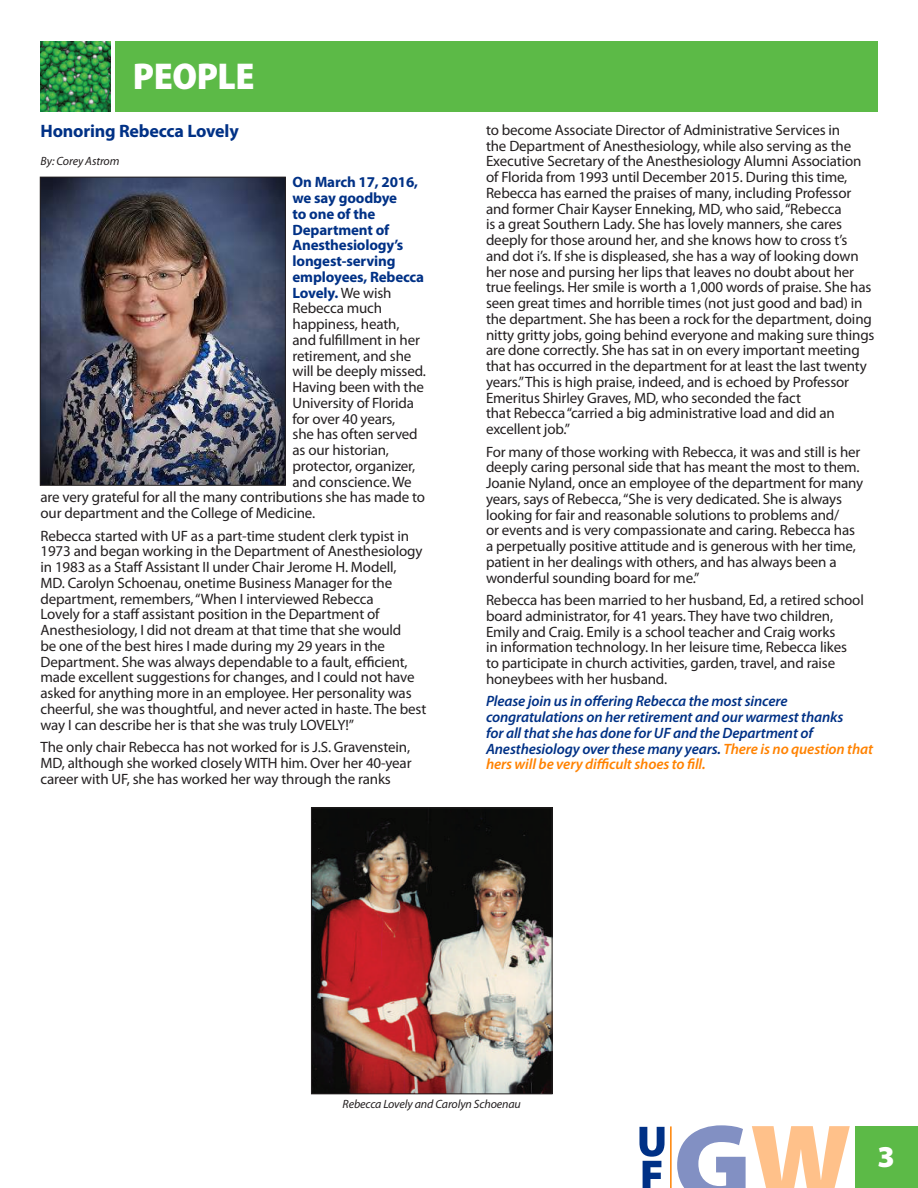
<style>
.page{position:relative;width:918px;height:1188px;background:#fff}
.page>*{position:absolute;margin:0;border:0;box-sizing:border-box;transform-origin:0 0}
.t1{font:900 semi-condensed 37.5px "Myriad Pro";letter-spacing:-.01em;color:#fff}
.t2{font:900 30.45px "Myriad Pro";color:#fff}
.t3{font:700 18px "Myriad Pro";letter-spacing:-.01em;color:#003186}
.t4{font:15px/15.8px "Myriad Pro";letter-spacing:-.01em;color:#231f20}
.t5{font:italic 600 15px/15.8px "Myriad Pro";letter-spacing:-.01em;color:#003186}
.t6{font:700 15px "Myriad Pro";letter-spacing:-.01em;color:#003186}
.t7{font:italic 12px "Myriad Pro";letter-spacing:-.01em;color:#231f20}
.s1{font-weight:400;color:#231f20}
.s2{color:#ff8200}
</style>
<div class="page">
<div style="left:855px;top:1126px;width:63px;height:62px;background:#5cba47"></div>
<svg style="left:677px;top:1125px;width:69px;height:63px"></svg>
<svg style="left:752px;top:1126px;width:98px;height:62px"></svg>
<hr style="left:670px;top:1126px;width:2px;height:62px;background:#ff8200">
<svg style="left:639px;top:1127px;width:26px;height:61px"></svg>
<img style="left:40px;top:41px;width:71px;height:70px">
<div style="left:115px;top:41px;width:763px;height:70px;background:#5cba47"></div>
<img style="left:42px;top:179px;width:242px;height:305px">
<div style="left:40px;top:177px;width:246px;height:309px;border:1px solid #231f20"></div>
<img style="left:313px;top:809px;width:237px;height:283px">
<div style="left:311px;top:807px;width:241px;height:287px;border:1px solid #231f20"></div>
<h1 class="t1" style="left:133px;top:55px;width:123px">PEOPLE</h1>
<p class="t3" style="left:40px;top:121px;width:200px">Honoring Rebecca Lovely</p>
<p class="t7" style="left:40px;top:154px;width:80px">By: Corey Astrom</p>
<p class="t6" style="left:293px;top:174px;width:127px">On March 17, 2016,</p>
<p class="t6" style="left:293px;top:190px;width:106px">we say goodbye</p>
<p class="t6" style="left:293px;top:205px;width:84px">to one of the</p>
<p class="t6" style="left:293px;top:221px;width:98px">Department of</p>
<p class="t6" style="left:293px;top:237px;width:112px">Anesthesiology’s</p>
<p class="t6" style="left:293px;top:253px;width:105px">longest-serving</p>
<p class="t6" style="left:293px;top:268px;width:133px">employees, Rebecca</p>
<p class="t6" style="left:293px;top:284px;width:101px">Lovely. <span class="s1">We wish</span></p>
<p class="t4" style="left:293px;top:301px;width:91px">Rebecca much</p>
<p class="t4" style="left:293px;top:317px;width:108px">happiness, heath,</p>
<p class="t4" style="left:293px;top:332px;width:129px">and fulfillment in her</p>
<p class="t4" style="left:293px;top:348px;width:120px">retirement, and she</p>
<p class="t4" style="left:293px;top:364px;width:135px">will be deeply missed.</p>
<p class="t4" style="left:293px;top:380px;width:133px">Having been with the</p>
<p class="t4" style="left:293px;top:395px;width:123px">University of Florida</p>
<p class="t4" style="left:293px;top:411px;width:104px">for over 40 years,</p>
<p class="t4" style="left:293px;top:427px;width:127px">she has often served</p>
<p class="t4" style="left:293px;top:443px;width:98px">as our historian,</p>
<p class="t4" style="left:293px;top:458px;width:124px">protector, organizer,</p>
<p class="t4" style="left:293px;top:474px;width:121px">and conscience. We</p>
<p class="t4" style="left:40px;top:490px;width:386px">are very grateful for all the many contributions she has made to</p>
<p class="t4" style="left:40px;top:506px;width:276px">our department and the College of Medicine.</p>
<p class="t4" style="left:40px;top:528px;width:387px">Rebecca started with UF as a part-time student clerk typist in 1973 and began working in the Department of Anesthesiology in 1983 as a Staff Assistant II under Chair Jerome H. Modell,<br>MD. Carolyn Schoenau, onetime Business Manager for the department, remembers, “When I interviewed Rebecca<br>Lovely for a staff assistant position in the Department of Anesthesiology, I did not dream at that time that she would<br>be one of the best hires I made during my 29 years in the Department. She was always dependable to a fault, efficient, made excellent suggestions for changes, and I could not have asked for anything more in an employee. Her personality was cheerful, she was thoughtful, and never acted in haste. The best way I can describe her is that she was truly LOVELY!”</p>
<p class="t4" style="left:40px;top:740px;width:373px;text-align:justify">The only chair Rebecca has not worked for is J.S. Gravenstein, MD, although she worked closely WITH him. Over her 40-year career with UF, she has worked her way through the ranks</p>
<p class="t4" style="left:486px;top:122px;width:390px">to become Associate Director of Administrative Services in<br>the Department of Anesthesiology, while also serving as the Executive Secretary of the Anesthesiology Alumni Association of Florida from 1993 until December 2015. During this time, Rebecca has earned the praises of many, including Professor and former Chair Kayser Enneking, MD, who said, “Rebecca<br>is a great Southern Lady. She has lovely manners, she cares deeply for those around her, and she knows how to cross t’s and dot i’s. If she is displeased, she has a way of looking down her nose and pursing her lips that leaves no doubt about her true feelings. Her smile is worth a 1,000 words of praise. She has seen great times and horrible times (not just good and bad) in the department. She has been a rock for the department, doing nitty gritty jobs, going behind everyone and making sure things are done correctly. She has sat in on every important meeting that has occurred in the department for at least the last twenty years.” This is high praise, indeed, and is echoed by Professor Emeritus Shirley Graves, MD, who seconded the fact<br>that Rebecca “carried a big administrative load and did an excellent job.”</p>
<p class="t4" style="left:486px;top:444px;width:379px">For many of those working with Rebecca, it was and still is her deeply caring personal side that has meant the most to them.<br>Joanie Nyland, once an employee of the department for many years, says of Rebecca, “She is very dedicated. She is always looking for fair and reasonable solutions to problems and/<br>or events and is very compassionate and caring. Rebecca has a perpetually positive attitude and is generous with her time, patient in her dealings with others, and has always been a wonderful sounding board for me.”</p>
<p class="t4" style="left:486px;top:593px;width:379px">Rebecca has been married to her husband, Ed, a retired school board administrator, for 41 years. They have two children, Emily and Craig. Emily is a school teacher and Craig works<br>in information technology. In her leisure time, Rebecca likes<br>to participate in church activities, garden, travel, and raise honeybees with her husband.</p>
<p class="t5" style="left:486px;top:694px;width:389px">Please join us in offering Rebecca the most sincere congratulations on her retirement and our warmest thanks<br>for all that she has done for UF and the Department of Anesthesiology over these many years. <span class="s2">There is no question that hers will be very difficult shoes to fill.</span></p>
<p class="t7" style="left:343px;top:1098px;width:180px">Rebecca Lovely and Carolyn Schoenau</p>
<h2 class="t2" style="left:878px;top:1139px;width:19px">3</h2>
</div>
